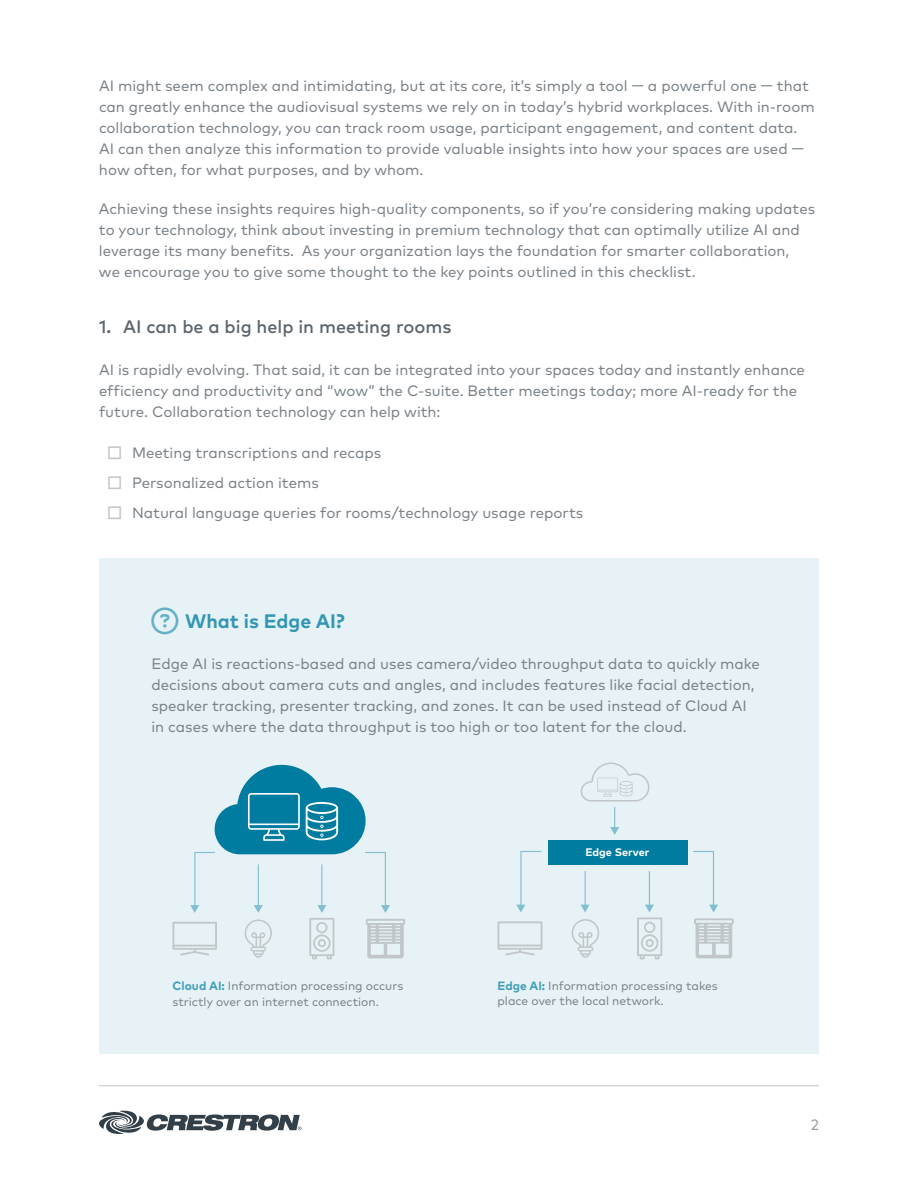
<style>
.page{position:relative;width:918px;height:1188px;background:#fff}
.page>*{position:absolute;margin:0;border:0;box-sizing:border-box;transform-origin:0 0}
.t1{font:700 19.5px "Mark Pro";color:#3396b3}
.t2{font:500 18px "Mark Pro";color:#5c656d}
.Body{font:15px/21px "Mark Pro";color:#7a8288}
.t3{font:15px "Mark Pro";color:#999fa4}
.Body-2{font:12px/15.8px "Mark Pro";color:#7a8288}
.t4{font:700 10.95px "Mark Pro";color:#fff}
.s1{font-weight:700;color:#c2c5c8}
.s2{font-weight:700;color:#409db8}
</style>
<div class="page">
<svg style="left:99px;top:1110px;width:202px;height:24px"></svg>
<hr style="left:99px;top:1085px;width:720px;height:1px;background:#c1c6c8">
<div style="left:99px;top:558px;width:720px;height:496px;background:#e6f2f6"></div>
<svg style="left:172px;top:764px;width:233px;height:195px"></svg>
<hr style="left:585px;top:871px;width:1px;height:35px;background:#80bed0">
<svg style="left:581px;top:905px;width:9px;height:7px"></svg>
<hr style="left:649px;top:871px;width:1px;height:35px;background:#80bed0">
<svg style="left:645px;top:905px;width:9px;height:7px"></svg>
<svg style="left:693px;top:851px;width:25px;height:61px"></svg>
<svg style="left:516px;top:851px;width:26px;height:61px"></svg>
<div style="left:549px;top:840px;width:139px;height:25px;background:#007ca0"></div>
<svg style="left:580px;top:762px;width:70px;height:73px"></svg>
<svg style="left:498px;top:921px;width:44px;height:35px"></svg>
<svg style="left:637px;top:918px;width:25px;height:41px"></svg>
<svg style="left:571px;top:919px;width:28px;height:39px"></svg>
<svg style="left:694px;top:919px;width:40px;height:39px"></svg>
<p class="Body" style="left:99px;top:74px;width:717px">AI might seem complex and intimidating, but at its core, it’s simply a tool — a powerful one — that can greatly enhance the audiovisual systems we rely on in today’s hybrid workplaces. With in-room collaboration technology, you can track room usage, participant engagement, and content data.<br>AI can then analyze this information to provide valuable insights into how your spaces are used — how often, for what purposes, and by whom.</p>
<p class="Body" style="left:99px;top:197px;width:718px">Achieving these insights requires high-quality components, so if you’re considering making updates to your technology, think about investing in premium technology that can optimally utilize AI and leverage its many benefits. As your organization lays the foundation for smarter collaboration,<br>we encourage you to give some thought to the key points outlined in this checklist.</p>
<p class="t2" style="left:99px;top:313px;width:354px">1. AI can be a big help in meeting rooms</p>
<p class="Body" style="left:99px;top:358px;width:708px">AI is rapidly evolving. That said, it can be integrated into your spaces today and instantly enhance efficiency and productivity and “wow” the C-suite. Better meetings today; more AI-ready for the future. Collaboration technology can help with:</p>
<p class="Body" style="left:106px;top:441px;width:276px"><span class="s1">☐</span> Meeting transcriptions and recaps</p>
<p class="Body" style="left:106px;top:471px;width:214px"><span class="s1">☐</span> Personalized action items</p>
<p class="Body" style="left:106px;top:501px;width:478px"><span class="s1">☐</span> Natural language queries for rooms/technology usage reports</p>
<p class="t1" style="left:185px;top:606px;width:161px">What is Edge AI?</p>
<p class="Body" style="left:151px;top:652px;width:610px">Edge AI is reactions-based and uses camera/video throughput data to quickly make decisions about camera cuts and angles, and includes features like facial detection, speaker tracking, presenter tracking, and zones. It can be used instead of Cloud AI in cases where the data throughput is too high or too latent for the cloud.</p>
<p class="t4" style="left:585px;top:844px;width:66px">Edge Server</p>
<p class="Body-2" style="left:172px;top:977px;width:232px"><span class="s2">Cloud AI:</span> Information processing occurs strictly over an internet connection.</p>
<p class="Body-2" style="left:498px;top:977px;width:222px;line-height:15px"><span class="s2">Edge AI:</span> Information processing takes place over the local network.</p>
<p class="t3" style="left:811px;top:1114px;width:10px">2</p>
</div>
